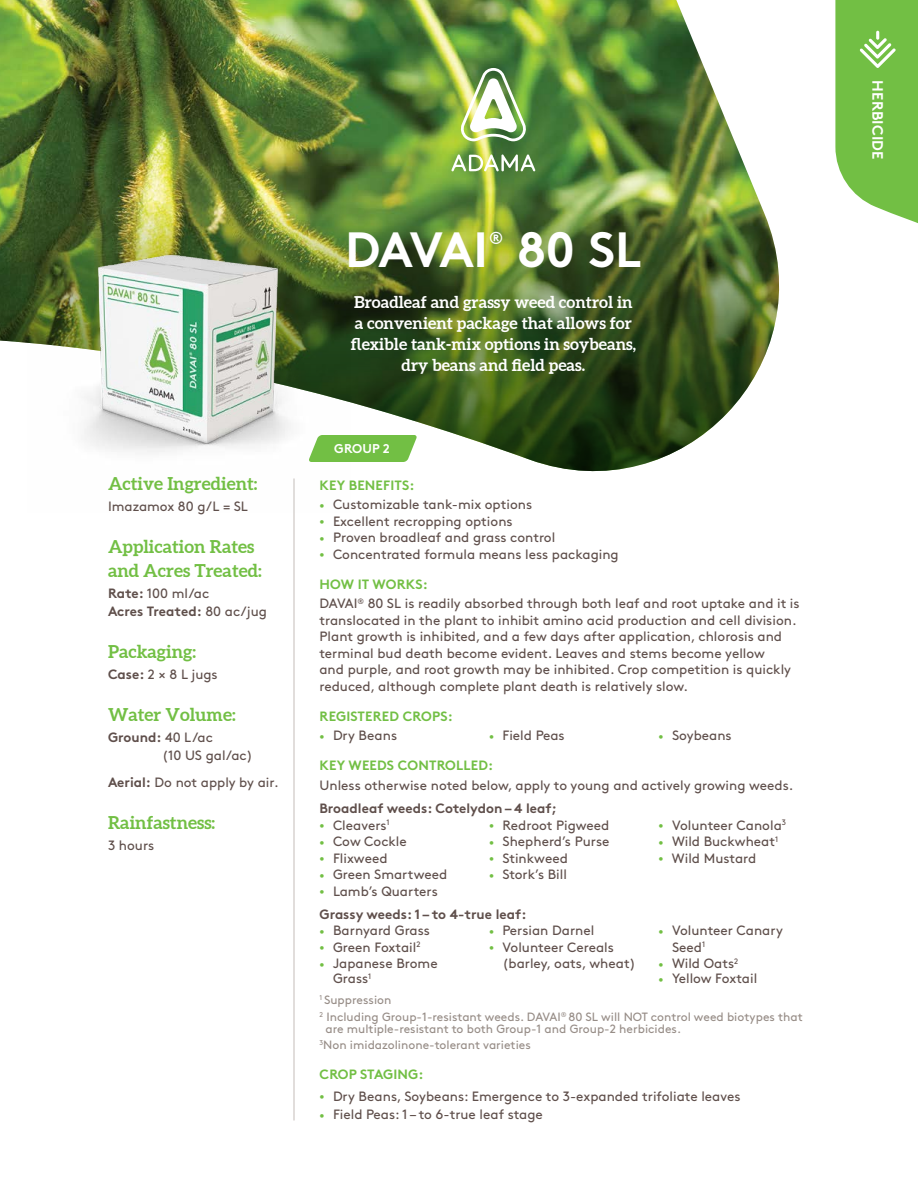
<style>
.page{position:relative;width:918px;height:1188px;background:#fff}
.page>*{position:absolute;margin:0;border:0;box-sizing:border-box;transform-origin:0 0}
.t1{font:700 49.5px "Brown Pro";letter-spacing:-.03em;color:#fff}
.t2{font:700 18px/24px "Aleo";color:#72bf44}
.t3{font:700 17.55px "Brown Pro";color:#fff}
.t4{font:700 16.5px/21px "Aleo";color:#fff;text-align:center}
.t5{font:700 15px "Brown Pro";letter-spacing:.01em;color:#fff}
.t6{font:13.5px/16.5px "Brown Pro";color:#5f4f4b}
.t7{font:700 13.5px/18px "Brown Pro";color:#5f4f4b}
.t8{font:700 13.5px "Brown Pro";letter-spacing:.01em;color:#72bf44}
.t9{font:700 12.75px "Brown Pro";letter-spacing:.01em;color:#fff}
.t10{font:12px/17.7px "Brown Pro";color:#978d87}
.s1{font-weight:400}
.s2{font-weight:700}
.s3{font-size:9px;color:#72bf44}
.s4{font-weight:700;color:#72bf44}
</style>
<div class="page">
<img style="left:0;top:0;width:780px;height:472px">
<img style="left:460px;top:68px;width:67px;height:73px">
<svg style="left:451px;top:154px;width:84px;height:18px"></svg>
<img style="left:27px;top:238px;width:324px;height:274px">
<hr style="left:294px;top:478px;width:1px;height:642px;background:#c4bdb9">
<svg style="left:835px;top:0;width:83px;height:223px;background:#81c659"></svg>
<svg style="left:309px;top:435px;width:108px;height:27px;background:#7ec454"></svg>
<h2 class="t2" style="left:108px;top:472px;width:151px">Active Ingredient:</h2>
<p class="t6" style="left:108px;top:497px;width:141px">Imazamox 80 g/L = SL</p>
<h2 class="t2" style="left:108px;top:535px;width:155px">Application Rates and Acres Treated:</h2>
<p class="t7" style="left:108px;top:582px;width:161px">Rate: <span class="s1">100 ml/ac<br></span>Acres Treated: <span class="s1">80 ac/jug</span></p>
<h2 class="t2" style="left:108px;top:640px;width:90px">Packaging:</h2>
<p class="t6" style="left:108px;top:665px;width:111px"><span class="s2">Case:</span> 2 × 8 L jugs</p>
<h2 class="t2" style="left:108px;top:703px;width:129px">Water Volume:</h2>
<p class="t6" style="left:162px;top:727px;width:92px;line-height:18px;text-indent:-54px"><span class="s2">Ground:</span> 40 L/ac<br>(10 US gal/ac)</p>
<p class="t6" style="left:108px;top:773px;width:172px"><span class="s2">Aerial:</span> Do not apply by air.</p>
<h2 class="t2" style="left:108px;top:811px;width:109px">Rainfastness:</h2>
<p class="t6" style="left:108px;top:836px;width:48px">3 hours</p>
<h1 class="t1" style="left:345px;top:210px;width:144px">DAVAI</h1>
<p class="t3" style="left:489px;top:224px;width:16px">®</p>
<h1 class="t1" style="left:517px;top:210px;width:126px">80 SL</h1>
<p class="t4" style="left:351px;top:292px;width:287px">Broadleaf and grassy weed control in a convenient package that allows for flexible tank-mix options in soybeans, dry beans and field peas.</p>
<p class="t9" style="left:334px;top:438px;width:57px">GROUP 2</p>
<p class="t8" style="left:320px;top:474px;width:97px">KEY BENEFITS:</p>
<p class="t6" style="left:320px;top:495px;width:214px"><span class="s3">•</span> Customizable tank-mix options</p>
<p class="t6" style="left:320px;top:512px;width:195px"><span class="s3">•</span> Excellent recropping options</p>
<p class="t6" style="left:320px;top:528px;width:237px"><span class="s3">•</span> Proven broadleaf and grass control</p>
<p class="t6" style="left:320px;top:545px;width:301px"><span class="s3">•</span> Concentrated formula means less packaging</p>
<p class="t6" style="left:320px;top:573px;width:482px;line-height:19.5px"><span class="s4">HOW IT WORKS:<br></span>DAVAI<sup>®</sup> 80 SL is readily absorbed through both leaf and root uptake and it is</p>
<p class="t6" style="left:319px;top:611px;width:479px">translocated in the plant to inhibit amino acid production and cell division.<br>Plant growth is inhibited, and a few days after application, chlorosis and terminal bud death become evident. Leaves and stems become yellow<br>and purple, and root growth may be inhibited. Crop competition is quickly reduced, although complete plant death is relatively slow.</p>
<p class="t8" style="left:320px;top:705px;width:135px">REGISTERED CROPS:</p>
<p class="t6" style="left:320px;top:726px;width:79px"><span class="s3">•</span> Dry Beans</p>
<p class="t6" style="left:489px;top:726px;width:77px"><span class="s3">•</span> Field Peas</p>
<p class="t6" style="left:658px;top:726px;width:75px"><span class="s3">•</span> Soybeans</p>
<p class="t8" style="left:320px;top:755px;width:175px">KEY WEEDS CONTROLLED:</p>
<p class="t6" style="left:320px;top:776px;width:475px">Unless otherwise noted below, apply to young and actively growing weeds.</p>
<p class="t7" style="left:320px;top:798px;width:239px">Broadleaf weeds: Cotelydon – 4 leaf;</p>
<p class="t6" style="left:320px;top:815px;width:72px"><span class="s3">•</span> Cleavers<sup>1</sup></p>
<p class="t6" style="left:320px;top:832px;width:89px"><span class="s3">•</span> Cow Cockle</p>
<p class="t6" style="left:320px;top:848px;width:70px"><span class="s3">•</span> Flixweed</p>
<p class="t6" style="left:320px;top:865px;width:129px"><span class="s3">•</span> Green Smartweed</p>
<p class="t6" style="left:320px;top:881px;width:120px"><span class="s3">•</span> Lamb’s Quarters</p>
<p class="t6" style="left:658px;top:815px;width:129px"><span class="s3">•</span> Volunteer Canola<sup>3</sup></p>
<p class="t6" style="left:658px;top:832px;width:121px"><span class="s3">•</span> Wild Buckwheat<sup>1</sup></p>
<p class="t6" style="left:658px;top:848px;width:99px"><span class="s3">•</span> Wild Mustard</p>
<p class="t6" style="left:489px;top:815px;width:122px"><span class="s3">•</span> Redroot Pigweed</p>
<p class="t6" style="left:489px;top:832px;width:122px"><span class="s3">•</span> Shepherd’s Purse</p>
<p class="t6" style="left:489px;top:848px;width:80px"><span class="s3">•</span> Stinkweed</p>
<p class="t6" style="left:489px;top:865px;width:80px"><span class="s3">•</span> Stork’s Bill</p>
<p class="t7" style="left:320px;top:904px;width:208px">Grassy weeds: 1 – to 4-true leaf:</p>
<p class="t6" style="left:320px;top:921px;width:112px"><span class="s3">•</span> Barnyard Grass</p>
<p class="t6" style="left:320px;top:938px;width:103px"><span class="s3">•</span> Green Foxtail<sup>2</sup></p>
<p class="t6" style="left:333px;top:955px;width:106px;line-height:15px;text-indent:-14px"><span class="s3">•</span> Japanese Brome<br>Grass<sup>1</sup></p>
<p class="t6" style="left:672px;top:921px;width:112px;text-indent:-14px"><span class="s3">•</span> Volunteer Canary<br>Seed<sup>1</sup></p>
<p class="t6" style="left:658px;top:954px;width:81px"><span class="s3">•</span> Wild Oats<sup>2</sup></p>
<p class="t6" style="left:658px;top:969px;width:100px"><span class="s3">•</span> Yellow Foxtail</p>
<p class="t10" style="left:320px;top:989px;width:485px"><sup>1</sup> Suppression<br><sup>2</sup> Including Group-1-resistant weeds. DAVAI<sup>®</sup> 80 SL will NOT control weed biotypes that</p>
<p class="t10" style="left:320px;top:1020px;width:363px;line-height:15.8px;text-indent:6px">are multiple-resistant to both Group-1 and Group-2 herbicides.<br><sup>3</sup>Non imidazolinone-tolerant varieties</p>
<p class="t8" style="left:320px;top:1063px;width:106px">CROP STAGING:</p>
<p class="t6" style="left:320px;top:1087px;width:423px"><span class="s3">•</span> Dry Beans, Soybeans: Emergence to 3-expanded trifoliate leaves</p>
<p class="t6" style="left:320px;top:1105px;width:225px"><span class="s3">•</span> Field Peas: 1 – to 6-true leaf stage</p>
<p class="t6" style="left:489px;top:921px;width:107px"><span class="s3">•</span> Persian Darnel</p>
<p class="t6" style="left:502px;top:938px;width:135px;text-indent:-14px"><span class="s3">•</span> Volunteer Cereals (barley, oats, wheat)</p>
<p class="t5" style="left:890px;top:80px;width:81px;rotate:90deg">HERBICIDE</p>
</div>
